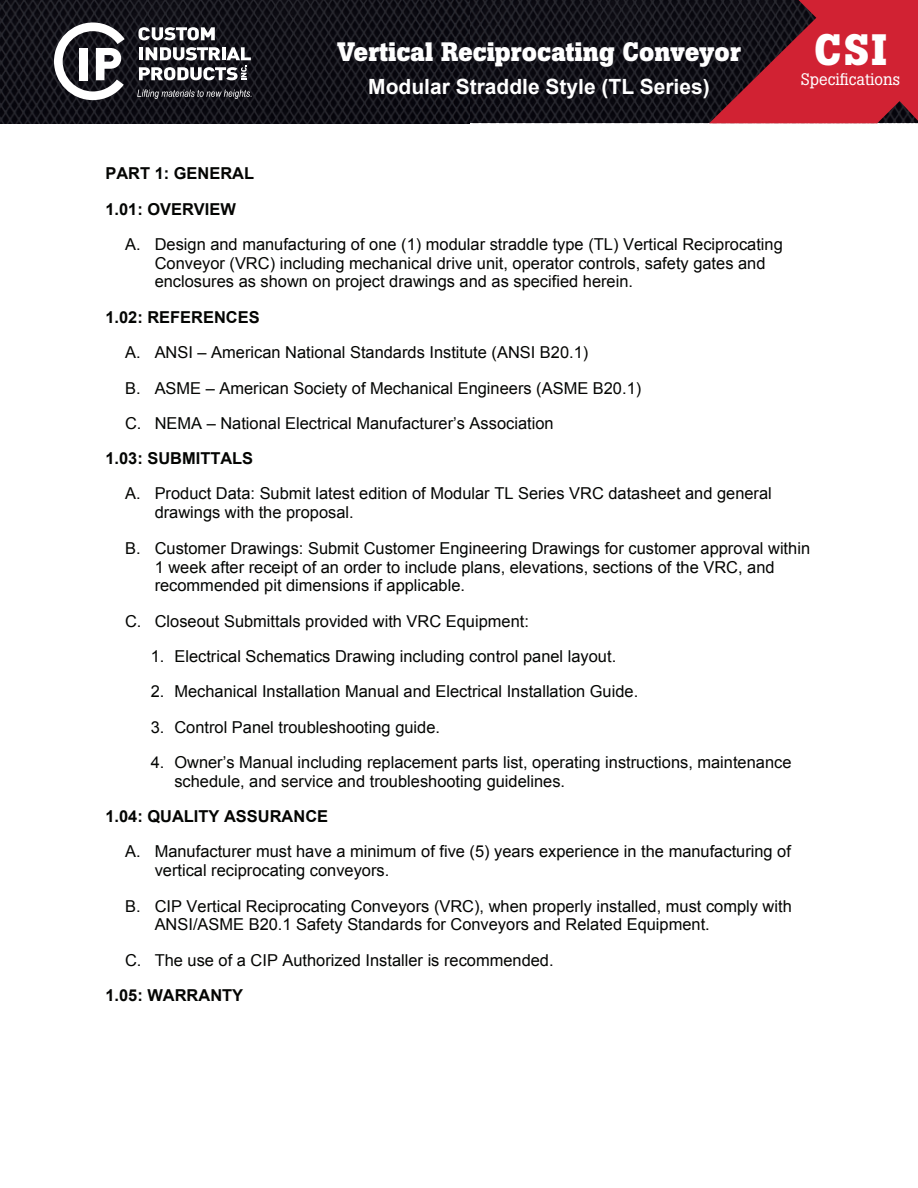
<style>
.page{position:relative;width:918px;height:1188px;background:#fff}
.page>*{position:absolute;margin:0;border:0;box-sizing:border-box;transform-origin:0 0}
.t1{font:700 43.5px "Boton";color:#fff}
.t2{font:700 26.4px "Boton";color:#fff}
.t3{font:700 21px "Arial";color:#fff}
.t4{font:16.5px/18.9px "Arial";color:#040503}
.t5{font:700 16.5px/35.5px "Arial";color:#040503}
.t6{font:16.5px "Boton";color:#fff}
</style>
<div class="page">
<img style="left:470px;top:0;width:239px;height:123px">
<img style="left:0;top:0;width:470px;height:123px">
<svg style="left:709px;top:0;width:209px;height:123px;background:#971d2b"></svg>
<svg style="left:54px;top:23px;width:71px;height:77px"></svg>
<svg style="left:138px;top:27px;width:77px;height:13px"></svg>
<svg style="left:139px;top:47px;width:112px;height:33px"></svg>
<svg style="left:137px;top:89px;width:115px;height:10px"></svg>
<h2 class="t2" style="left:337px;top:36px;width:405px">Vertical Reciprocating Conveyor</h2>
<p class="t3" style="left:368px;top:74px;width:343px">Modular Straddle Style (TL Series)</p>
<h1 class="t1" style="left:814px;top:24px;width:74px">CSI</h1>
<p class="t6" style="left:801px;top:69px;width:101px">Specifications</p>
<p class="t5" style="left:105px;top:156px;width:150px">PART 1: GENERAL<br>1.01: OVERVIEW</p>
<p class="t4" style="left:155px;top:234px;width:630px;text-indent:-30px">A. Design and manufacturing of one (1) modular straddle type (TL) Vertical Reciprocating<br>Conveyor (VRC) including mechanical drive unit, operator controls, safety gates and enclosures as shown on project drawings and as specified herein.</p>
<p class="t5" style="left:105px;top:300px;width:156px">1.02: REFERENCES</p>
<p class="t4" style="left:125px;top:335px;width:518px;line-height:35.2px">A. ANSI – American National Standards Institute (ANSI B20.1)<br>B. ASME – American Society of Mechanical Engineers (ASME B20.1)<br>C. NEMA – National Electrical Manufacturer’s Association</p>
<p class="t5" style="left:105px;top:441px;width:149px">1.03: SUBMITTALS</p>
<p class="t4" style="left:155px;top:484px;width:619px;text-indent:-30px">A. Product Data: Submit latest edition of Modular TL Series VRC datasheet and general drawings with the proposal.</p>
<p class="t4" style="left:155px;top:538px;width:657px;text-indent:-30px">B. Customer Drawings: Submit Customer Engineering Drawings for customer approval within<br>1 week after receipt of an order to include plans, elevations, sections of the VRC, and recommended pit dimensions if applicable.</p>
<p class="t4" style="left:125px;top:612px;width:405px">C. Closeout Submittals provided with VRC Equipment:</p>
<p class="t4" style="left:151px;top:647px;width:467px">1. Electrical Schematics Drawing including control panel layout.</p>
<p class="t4" style="left:151px;top:682px;width:489px">2. Mechanical Installation Manual and Electrical Installation Guide.</p>
<p class="t4" style="left:151px;top:717px;width:291px">3. Control Panel troubleshooting guide.</p>
<p class="t4" style="left:174px;top:753px;width:619px;text-indent:-24px">4. Owner’s Manual including replacement parts list, operating instructions, maintenance schedule, and service and troubleshooting guidelines.</p>
<p class="t5" style="left:105px;top:799px;width:224px">1.04: QUALITY ASSURANCE</p>
<p class="t4" style="left:155px;top:842px;width:638px;text-indent:-30px">A. Manufacturer must have a minimum of five (5) years experience in the manufacturing of vertical reciprocating conveyors.</p>
<p class="t4" style="left:155px;top:896px;width:639px;text-indent:-30px">B. CIP Vertical Reciprocating Conveyors (VRC), when properly installed, must comply with<br>ANSI/ASME B20.1 Safety Standards for Conveyors and Related Equipment.</p>
<p class="t4" style="left:125px;top:951px;width:430px">C. The use of a CIP Authorized Installer is recommended.</p>
<p class="t5" style="left:105px;top:978px;width:139px">1.05: WARRANTY</p>
</div>
